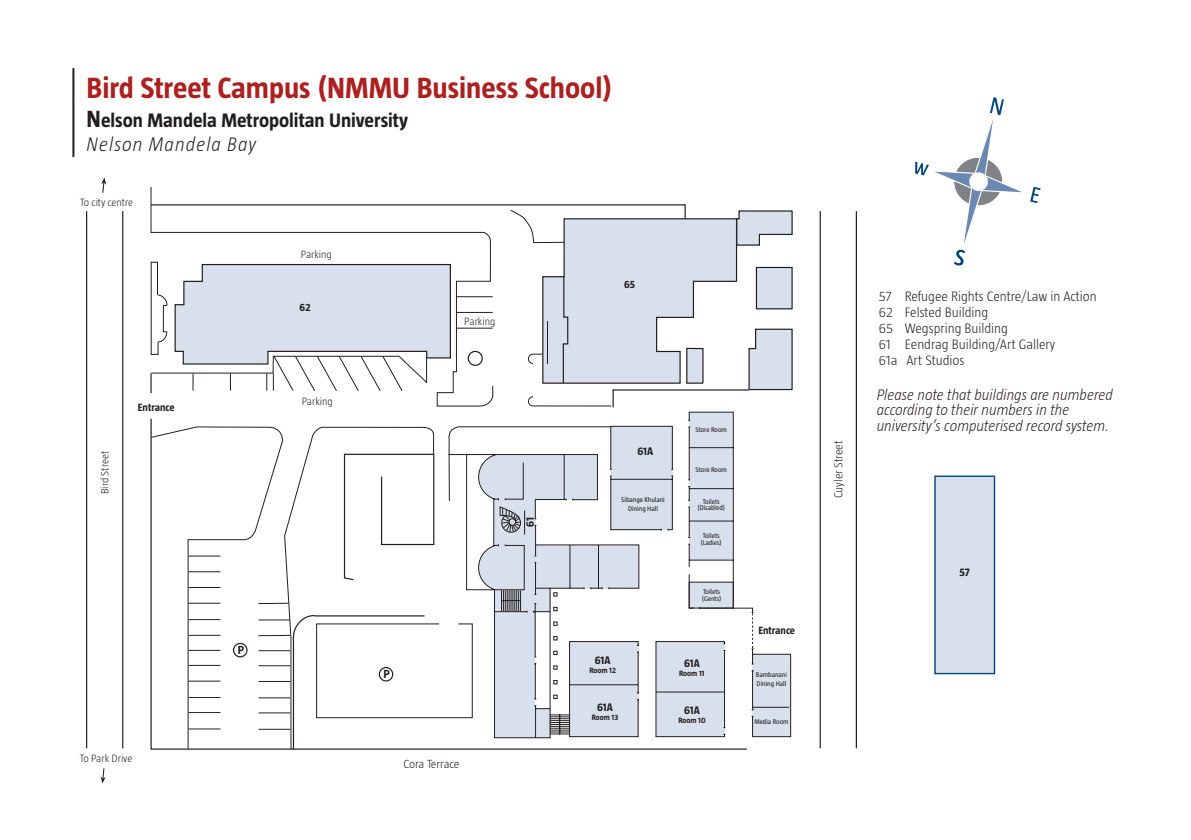
<style>
.page{position:relative;width:1191px;height:840px;background:#fff}
.page>*{position:absolute;margin:0;border:0;box-sizing:border-box;transform-origin:0 0}
.t1{font:700 30px "Taz";color:#ac211f}
.t2{font:700 20px "Taz";color:#231f20}
.t3{font:italic 300 20px "Taz";letter-spacing:.05em;color:#231f20}
.t4{font:italic 300 15.6px/15.6px "Taz";color:#231f20}
.t5{font:300 14px "Taz";color:#231f20}
.t6{font:300 12px "Taz";color:#231f20}
.t7{font:700 12px "Taz";color:#231f20}
.t8{font:700 11.4px "Taz";letter-spacing:-.015em;color:#231f20}
.t9{font:300 10.8px "Taz";color:#231f20}
.t10{font:700 10.8px "Taz";color:#231f20}
.t11{font:700 8px "Taz";color:#231f20}
.t12{font:7px "Taz";color:#231f20}
.s1{font-size:24px}
</style>
<div class="page">
<hr style="left:72px;top:68px;width:2px;height:89px;background:#231f20">
<svg style="left:151px;top:426px;width:132px;height:323px"></svg>
<svg style="left:284px;top:426px;width:150px;height:323px"></svg>
<hr style="left:258px;top:728px;width:32px;height:1px;background:#231f20">
<hr style="left:258px;top:712px;width:32px;height:1px;background:#231f20">
<hr style="left:258px;top:697px;width:32px;height:1px;background:#231f20">
<hr style="left:258px;top:680px;width:32px;height:1px;background:#231f20">
<hr style="left:258px;top:665px;width:32px;height:1px;background:#231f20">
<hr style="left:258px;top:650px;width:32px;height:1px;background:#231f20">
<hr style="left:258px;top:634px;width:32px;height:1px;background:#231f20">
<hr style="left:258px;top:619px;width:32px;height:1px;background:#231f20">
<hr style="left:258px;top:602px;width:31px;height:1px;background:#231f20">
<hr style="left:188px;top:728px;width:32px;height:1px;background:#231f20">
<hr style="left:188px;top:711px;width:32px;height:1px;background:#231f20">
<hr style="left:188px;top:696px;width:32px;height:1px;background:#231f20">
<hr style="left:188px;top:680px;width:32px;height:1px;background:#231f20">
<hr style="left:188px;top:664px;width:32px;height:1px;background:#231f20">
<hr style="left:188px;top:649px;width:32px;height:1px;background:#231f20">
<hr style="left:188px;top:634px;width:32px;height:1px;background:#231f20">
<hr style="left:188px;top:619px;width:32px;height:1px;background:#231f20">
<hr style="left:188px;top:602px;width:32px;height:1px;background:#231f20">
<hr style="left:188px;top:587px;width:32px;height:1px;background:#231f20">
<hr style="left:188px;top:571px;width:32px;height:1px;background:#231f20">
<hr style="left:188px;top:555px;width:32px;height:1px;background:#231f20">
<svg style="left:343px;top:453px;width:92px;height:127px"></svg>
<svg style="left:150px;top:203px;width:643px;height:205px"></svg>
<div style="left:163px;top:305px;width:4px;height:27px;border:1px solid #231f20"></div>
<hr style="left:819px;top:211px;width:2px;height:536px;background:#231f20">
<hr style="left:855px;top:211px;width:2px;height:536px;background:#231f20">
<hr style="left:86px;top:211px;width:1px;height:536px;background:#231f20">
<hr style="left:122px;top:211px;width:1px;height:536px;background:#231f20">
<div style="left:468px;top:350px;width:15px;height:16px;border:1px solid #231f20;border-radius:50%"></div>
<div style="left:233px;top:642px;width:14px;height:15px;border:1px solid #231f20;border-radius:50%"></div>
<hr style="left:150px;top:373px;width:2px;height:20px;background:#231f20">
<svg style="left:292px;top:611px;width:181px;height:139px"></svg>
<svg style="left:465px;top:411px;width:326px;height:327px"></svg>
<svg style="left:752px;top:613px;width:1px;height:34px"></svg>
<svg style="left:661px;top:528px;width:7px;height:2px"></svg>
<svg style="left:602px;top:587px;width:7px;height:2px"></svg>
<svg style="left:448px;top:425px;width:166px;height:108px"></svg>
<svg style="left:479px;top:544px;width:42px;height:66px"></svg>
<svg style="left:688px;top:537px;width:2px;height:7px"></svg>
<svg style="left:550px;top:714px;width:20px;height:20px"></svg>
<svg style="left:553px;top:694px;width:4px;height:4px"></svg>
<svg style="left:553px;top:679px;width:4px;height:4px"></svg>
<svg style="left:553px;top:665px;width:4px;height:4px"></svg>
<svg style="left:553px;top:650px;width:4px;height:4px"></svg>
<svg style="left:553px;top:636px;width:4px;height:4px"></svg>
<svg style="left:553px;top:621px;width:4px;height:4px"></svg>
<svg style="left:553px;top:606px;width:4px;height:4px"></svg>
<svg style="left:553px;top:592px;width:4px;height:4px"></svg>
<svg style="left:101px;top:177px;width:5px;height:16px"></svg>
<svg style="left:101px;top:768px;width:5px;height:15px"></svg>
<svg style="left:915px;top:97px;width:125px;height:169px"></svg>
<div style="left:934px;top:475px;width:61px;height:199px;background:#d9e0ed;border:1px solid #00467c"></div>
<p class="t1" style="left:87px;top:72px;width:527px">Bird Street Campus (NMMU Business School)</p>
<p class="t2" style="left:87px;top:110px;width:323px"><span class="s1">N</span>elson Mandela Metropolitan University</p>
<p class="t3" style="left:87px;top:134px;width:171px">Nelson Mandela Bay</p>
<p class="t9" style="left:80px;top:196px;width:54px">To city centre</p>
<p class="t10" style="left:138px;top:401px;width:38px">Entrance</p>
<p class="t9" style="left:301px;top:249px;width:33px">Parking</p>
<p class="t10" style="left:300px;top:301px;width:12px">62</p>
<p class="t9" style="left:302px;top:395px;width:33px">Parking</p>
<p class="t9" style="left:464px;top:315px;width:33px">Parking</p>
<p class="t10" style="left:624px;top:278px;width:12px">65</p>
<p class="t12" style="left:695px;top:426px;width:33px">Store Room</p>
<p class="t12" style="left:695px;top:465px;width:33px">Store Room</p>
<p class="t12" style="left:703px;top:497px;width:18px">Toilets</p>
<p class="t12" style="left:697px;top:504px;width:29px">(Disabled)</p>
<p class="t12" style="left:703px;top:531px;width:18px">Toilets</p>
<p class="t12" style="left:700px;top:538px;width:23px">(Ladies)</p>
<p class="t9" style="left:99px;top:493px;width:44px;rotate:-90deg">Bird Street</p>
<p class="t6" style="left:832px;top:498px;width:59px;rotate:-90deg">Cuyler Street</p>
<p class="t8" style="left:637px;top:445px;width:17px">61A</p>
<p class="t12" style="left:621px;top:496px;width:45px">Sibange Khulani</p>
<p class="t12" style="left:628px;top:504px;width:31px">Dining Hall</p>
<p class="t8" style="left:524px;top:526px;width:11px;rotate:-90deg">61</p>
<p class="t9" style="left:80px;top:752px;width:54px">To Park Drive</p>
<p class="t7" style="left:238px;top:643px;width:8px">P</p>
<p class="t7" style="left:383px;top:667px;width:8px">P</p>
<p class="t6" style="left:403px;top:757px;width:57px">Cora Terrace</p>
<p class="t12" style="left:703px;top:587px;width:18px">Toilets</p>
<p class="t12" style="left:702px;top:594px;width:21px">(Gents)</p>
<p class="t8" style="left:595px;top:653px;width:17px">61A</p>
<p class="t8" style="left:684px;top:656px;width:17px">61A</p>
<p class="t8" style="left:597px;top:700px;width:17px">61A</p>
<p class="t8" style="left:684px;top:703px;width:17px">61A</p>
<p class="t11" style="left:589px;top:666px;width:28px">Room 12</p>
<p class="t11" style="left:679px;top:669px;width:27px">Room 11</p>
<p class="t11" style="left:592px;top:713px;width:28px">Room 13</p>
<p class="t11" style="left:678px;top:716px;width:29px">Room 10</p>
<p class="t10" style="left:758px;top:624px;width:38px">Entrance</p>
<p class="t12" style="left:756px;top:670px;width:33px">Bambanani</p>
<p class="t12" style="left:756px;top:679px;width:31px">Dining Hall</p>
<p class="t12" style="left:754px;top:717px;width:36px">Media Room</p>
<p class="t5" style="left:879px;top:289px;width:219px">57 Refugee Rights Centre/Law in Action</p>
<p class="t5" style="left:879px;top:305px;width:111px">62 Felsted Building</p>
<p class="t5" style="left:879px;top:321px;width:131px">65 Wegspring Building</p>
<p class="t5" style="left:879px;top:337px;width:178px">61 Eendrag Building/Art Gallery</p>
<p class="t5" style="left:879px;top:353px;width:87px">61a Art Studios</p>
<p class="t4" style="left:876px;top:386px;width:238px">Please note that buildings are numbered according to their numbers in the university’s computerised record system.</p>
<p class="t8" style="left:959px;top:566px;width:12px">57</p>
</div>
